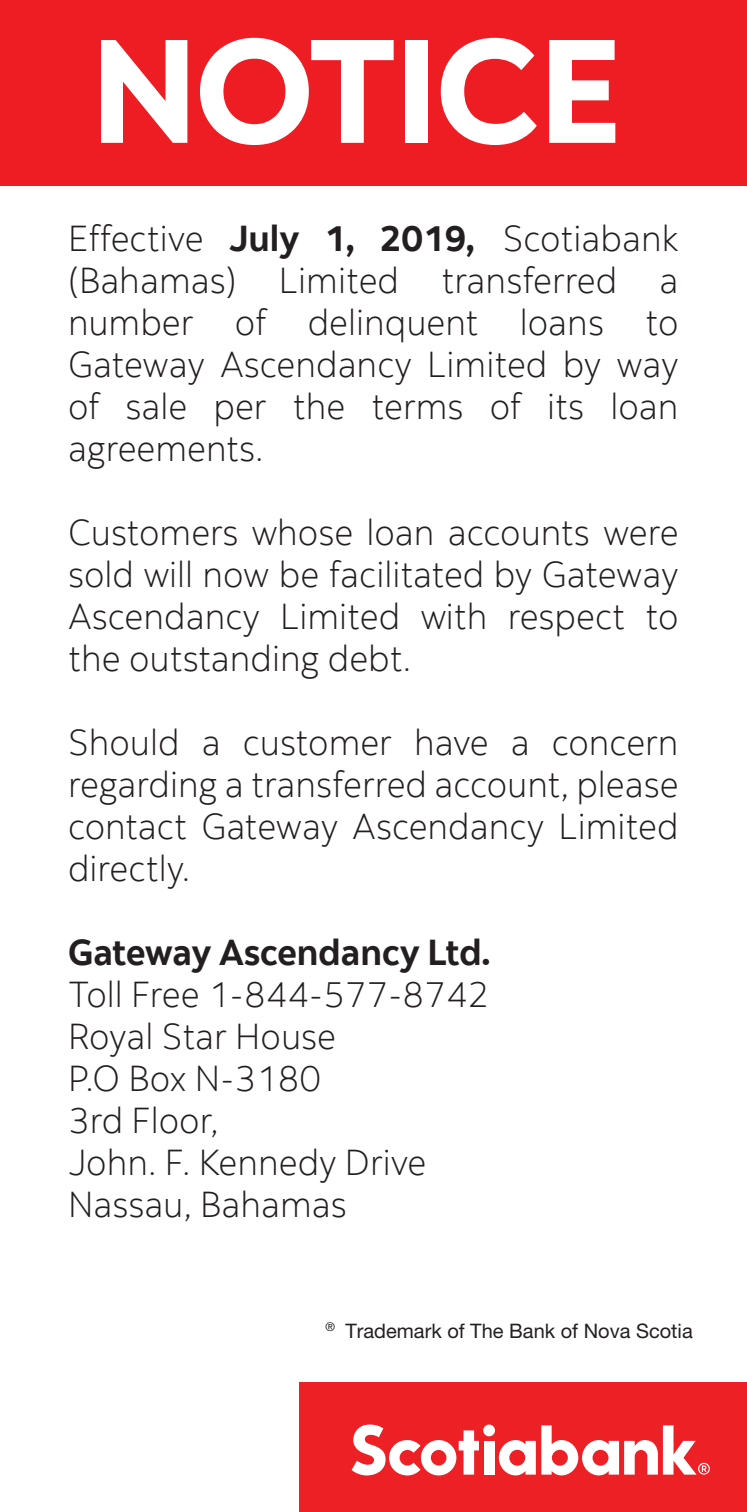
<style>
.page{position:relative;width:747px;height:1512px;background:#fff}
.page>*{position:absolute;margin:0;border:0;box-sizing:border-box;transform-origin:0 0}
.t1{font:146.8px "Scotia Headline";color:#fff}
.t2{font:300 36px/42px "Scotia";color:#231f20;text-align:justify}
.t3{font:700 36px "Scotia";color:#231f20}
.t4{font:20px "Helvetica Neue";color:#231f20}
.s1{font-weight:700}
</style>
<div class="page">
<div style="left:0;top:0;width:746px;height:185px;background:#ee1d23"></div>
<div style="left:300px;top:1383px;width:446px;height:129px;background:#ed2026"></div>
<div style="left:483px;top:1441px;width:11px;height:34px;background:#fff"></div>
<div style="left:483px;top:1425px;width:12px;height:11px;background:#fff;border-radius:50%"></div>
<svg style="left:351px;top:1425px;width:128px;height:50px"></svg>
<svg style="left:498px;top:1440px;width:37px;height:35px"></svg>
<svg style="left:541px;top:1425px;width:168px;height:50px"></svg>
<h1 class="t1" style="left:92px;top:8px;width:531px">NOTICE</h1>
<p class="t2" style="left:68px;top:218px;width:612px">Effective <span class="s1">July 1, 2019,</span> Scotiabank (Bahamas) Limited transferred a number of delinquent loans to Gateway Ascendancy Limited by way of sale per the terms of its loan agreements.</p>
<p class="t2" style="left:68px;top:512px;width:612px">Customers whose loan accounts were sold will now be facilitated by Gateway Ascendancy Limited with respect to the outstanding debt.</p>
<p class="t2" style="left:68px;top:722px;width:612px">Should a customer have a concern regarding a transferred account, please contact Gateway Ascendancy Limited directly.</p>
<p class="t3" style="left:68px;top:931px;width:423px">Gateway Ascendancy Ltd.</p>
<p class="t2" style="left:68px;top:974px;width:422px;text-align:left">Toll Free 1-844-577-8742<br>Royal Star House<br>P.O Box N-3180<br>3rd Floor,<br>John. F. Kennedy Drive<br>Nassau, Bahamas</p>
<p class="t4" style="left:325px;top:1318px;width:368px"><sup>®</sup> Trademark of The Bank of Nova Scotia</p>
</div>
